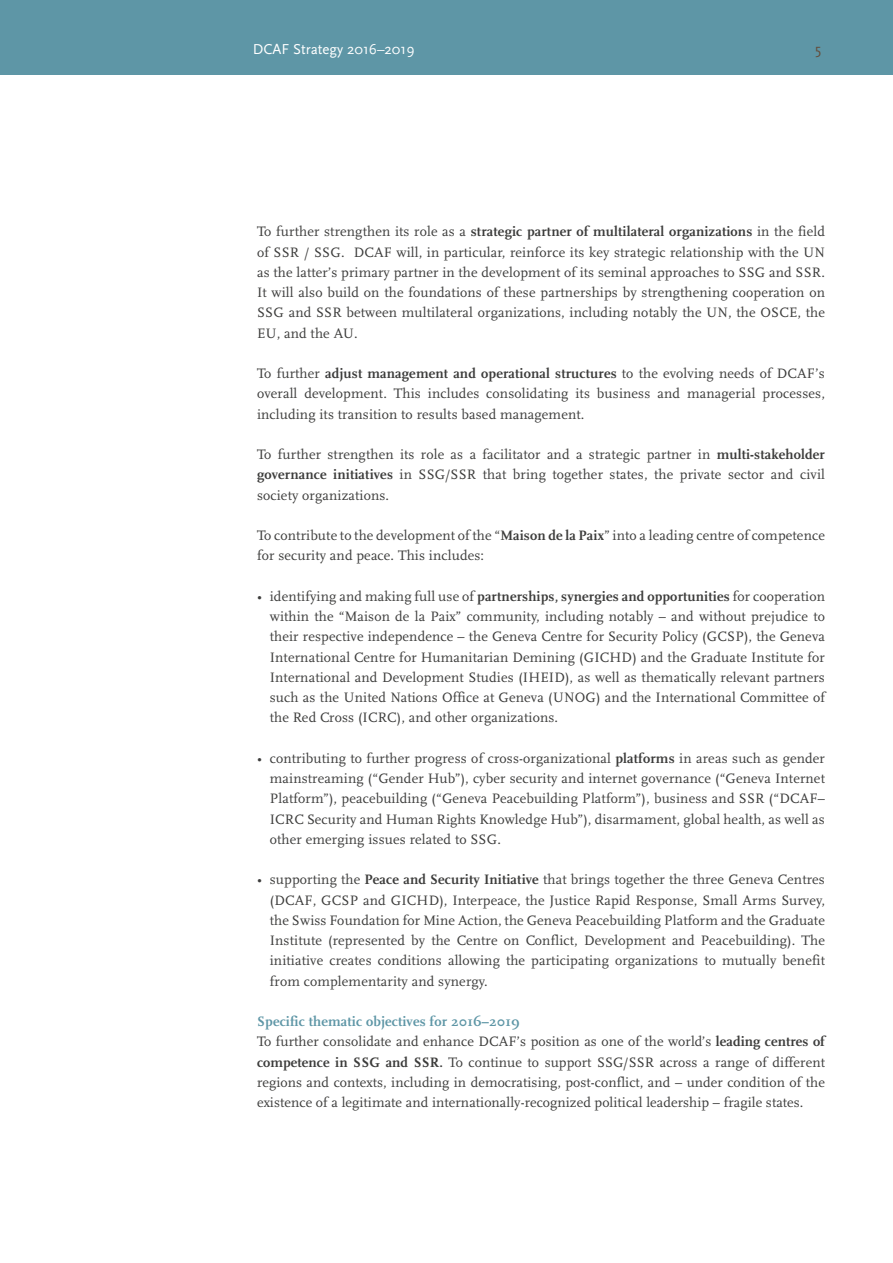
<style>
.page{position:relative;width:893px;height:1263px;background:#fff}
.page>*{position:absolute;margin:0;border:0;box-sizing:border-box;transform-origin:0 0}
.t1{font:15px "Scala Sans OT";color:#fff}
.t2{font:15px "Scala Sans OT";color:#644b39}
.t3{font:14.25px/20.2px "Scala OT";letter-spacing:.01em;color:#3c3c3b;text-align:justify}
.s1{font-weight:700}
.s2{font-weight:700;color:#5e96a6}
</style>
<div class="page">
<div style="left:0;top:0;width:893px;height:74px;background:#5e96a6"></div>
<p class="t1" style="left:253px;top:40px;width:163px">DCAF Strategy 2016–2019</p>
<p class="t2" style="left:815px;top:40px;width:8px">5</p>
<p class="t3" style="left:257px;top:221px;width:569px">To further strengthen its role as a <span class="s1">strategic partner of multilateral organizations</span> in the field of SSR / SSG. DCAF will, in particular, reinforce its key strategic relationship with the UN as the latter’s primary partner in the development of its seminal approaches to SSG and SSR.<br>It will also build on the foundations of these partnerships by strengthening cooperation on SSG and SSR between multilateral organizations, including notably the UN, the OSCE, the EU, and the AU.</p>
<p class="t3" style="left:257px;top:363px;width:569px">To further <span class="s1">adjust management and operational structures</span> to the evolving needs of DCAF’s overall development. This includes consolidating its business and managerial processes, including its transition to results based management.</p>
<p class="t3" style="left:257px;top:444px;width:569px">To further strengthen its role as a facilitator and a strategic partner in <span class="s1">multi-stakeholder governance initiatives</span> in SSG/SSR that bring together states, the private sector and civil society organizations.</p>
<p class="t3" style="left:257px;top:525px;width:569px">To contribute to the development of the “<span class="s1">Maison de la Paix</span>” into a leading centre of competence for security and peace. This includes:</p>
<p class="t3" style="left:270px;top:586px;width:557px;text-indent:-13px">• identifying and making full use of <span class="s1">partnerships, synergies and opportunities</span> for cooperation within the “Maison de la Paix” community, including notably – and without prejudice to their respective independence – the Geneva Centre for Security Policy (GCSP), the Geneva International Centre for Humanitarian Demining (GICHD) and the Graduate Institute for International and Development Studies (IHEID), as well as thematically relevant partners such as the United Nations Office at Geneva (UNOG) and the International Committee of the Red Cross (ICRC), and other organizations.</p>
<p class="t3" style="left:270px;top:748px;width:557px;text-indent:-13px">• contributing to further progress of cross-organizational <span class="s1">platforms</span> in areas such as gender mainstreaming (“Gender Hub”), cyber security and internet governance (“Geneva Internet Platform”), peacebuilding (“Geneva Peacebuilding Platform”), business and SSR (“DCAF– ICRC Security and Human Rights Knowledge Hub”), disarmament, global health, as well as other emerging issues related to SSG.</p>
<p class="t3" style="left:270px;top:869px;width:557px;text-indent:-13px">• supporting the <span class="s1">Peace and Security Initiative</span> that brings together the three Geneva Centres (DCAF, GCSP and GICHD), Interpeace, the Justice Rapid Response, Small Arms Survey, the Swiss Foundation for Mine Action, the Geneva Peacebuilding Platform and the Graduate Institute (represented by the Centre on Conflict, Development and Peacebuilding). The initiative creates conditions allowing the participating organizations to mutually benefit from complementarity and synergy.</p>
<p class="t3" style="left:257px;top:1011px;width:569px;text-align:left"><span class="s2">Specific thematic objectives for 2016–2019<br></span>To further consolidate and enhance DCAF’s position as one of the world’s <span class="s1">leading centres of competence in SSG and SSR.</span> To continue to support SSG/SSR across a range of different regions and contexts, including in democratising, post-conflict, and – under condition of the existence of a legitimate and internationally-recognized political leadership – fragile states.</p>
</div>
